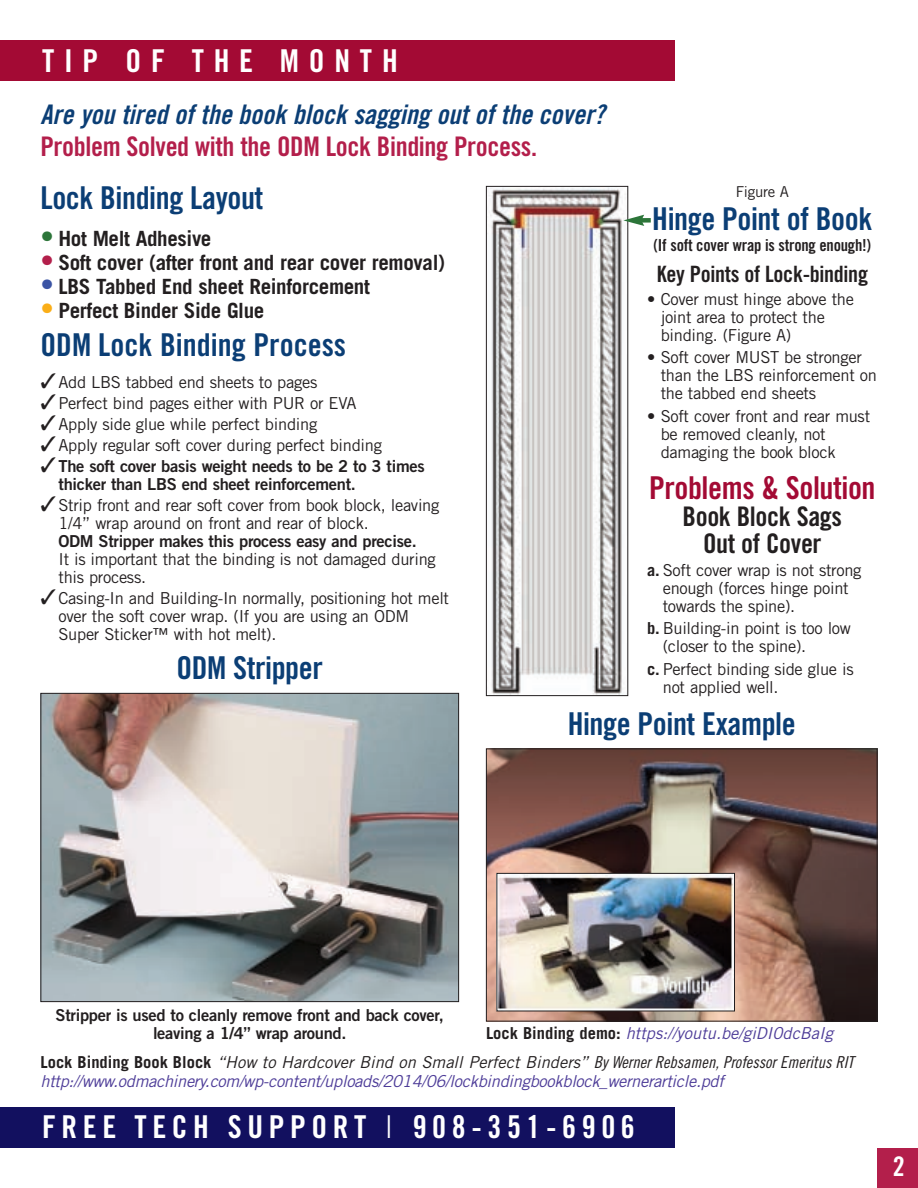
<style>
.page{position:relative;width:918px;height:1188px;background:#fff}
.page>*{position:absolute;margin:0;border:0;box-sizing:border-box;transform-origin:0 0}
.t1{font:31.5px "Trade Gothic Bold Cond Twenty";letter-spacing:-.015em;color:#0b3e75}
.t2{font:31.5px "Trade Gothic Bold Cond Twenty";letter-spacing:.175em;color:#fff}
.t3{font:31.5px "Trade Gothic Bold Cond Twenty";letter-spacing:-.015em;color:#a30a34}
.t4{font:31.5px "Trade Gothic Bold Cond Twenty";letter-spacing:.31em;color:#fff}
.t5{font:27px "Trade Gothic Bold Cond Twenty Obl";color:#0b3e75}
.t6{font:27px "Trade Gothic Bold Cond Twenty";letter-spacing:-.015em;color:#b31f4b}
.t7{font:27px/27px "Trade Gothic Bold Cond Twenty";letter-spacing:-.015em;color:#231f20;text-align:center}
.t8{font:27px "Trade Gothic Bold Cond Twenty";color:#fff}
.t9{font:22.5px "Trade Gothic Bold Cond Twenty";letter-spacing:-.015em;color:#231f20}
.t10{font:700 21px "Trade Gothic";letter-spacing:-.015em;color:#231f20}
.t11{font:16.5px/18px "Trade Gothic";letter-spacing:-.02em;color:#231f20}
.t12{font:italic 16.5px/19.5px "Trade Gothic";letter-spacing:-.02em;color:#4d3c98}
.t13{font:16.5px/18px "Trade Gothic Bold Two";letter-spacing:-.02em;color:#231f20;text-align:center}
.t14{font:italic 16.5px "Trade Gothic";color:#4d3c98}
.t15{font:16.5px "Trade Gothic Bold Cond Twenty";letter-spacing:-.015em;color:#231f20}
.t16{font:15px "Trade Gothic";letter-spacing:-.02em;color:#231f20}
.s1{font-size:27px;color:#2c7539}
.s2{font-size:27px;color:#b31f4b}
.s3{font-size:27px;color:#3b54a4}
.s4{font-size:27px;color:#faae18}
.s5{font-weight:700}
.s6{font-weight:700;font-style:normal;color:#231f20}
.s7{color:#231f20}
.s8{font-family:"Trade Gothic Cond Eighteen Obl";font-style:normal;color:#231f20}
.s9{font-family:"Trade Gothic";font-weight:300}
</style>
<div class="page">
<img style="left:489px;top:188px;width:137px;height:506px">
<div style="left:486px;top:186px;width:142px;height:510px;border:1px solid #231f20"></div>
<img style="left:488px;top:750px;width:388px;height:270px">
<div style="left:486px;top:748px;width:392px;height:274px;border:1px solid #231f20"></div>
<img style="left:42px;top:695px;width:415px;height:305px">
<div style="left:40px;top:693px;width:419px;height:309px;border:1px solid #231f20"></div>
<div style="left:0;top:41px;width:675px;height:40px;background:#a30a34"></div>
<div style="left:878px;top:1148px;width:40px;height:40px;background:#b31f4b"></div>
<div style="left:0;top:1107px;width:675px;height:41px;background:#12105f"></div>
<div style="left:640px;top:218px;width:11px;height:5px;background:#2c7539"></div>
<svg style="left:623px;top:215px;width:21px;height:11px"></svg>
<img style="left:498px;top:875px;width:235px;height:134px">
<div style="left:496px;top:873px;width:239px;height:138px;border:1px solid #231f20"></div>
<h1 class="t4" style="left:42px;top:49px;width:357px">TIP OF THE MONTH</h1>
<h2 class="t5" style="left:40px;top:105px;width:566px">Are you tired of the book block sagging out of the cover?</h2>
<h2 class="t6" style="left:40px;top:137px;width:498px">Problem Solved with the ODM Lock Binding Process.</h2>
<h1 class="t1" style="left:40px;top:186px;width:224px">Lock Binding Layout</h1>
<p class="t10" style="left:40px;top:231px;width:172px"><span class="s1">•</span> Hot Melt Adhesive</p>
<p class="t10" style="left:40px;top:255px;width:406px"><span class="s2">•</span> Soft cover (after front and rear cover removal)</p>
<p class="t10" style="left:40px;top:279px;width:331px"><span class="s3">•</span> LBS Tabbed End sheet Reinforcement</p>
<p class="t10" style="left:40px;top:303px;width:225px"><span class="s4">•</span> Perfect Binder Side Glue</p>
<h1 class="t1" style="left:40px;top:333px;width:307px">ODM Lock Binding Process</h1>
<p class="t11" style="left:40px;top:375px;width:278px">✓Add LBS tabbed end sheets to pages</p>
<p class="t11" style="left:40px;top:396px;width:318px">✓Perfect bind pages either with PUR or EVA</p>
<p class="t11" style="left:40px;top:417px;width:278px">✓Apply side glue while perfect binding</p>
<p class="t11" style="left:40px;top:438px;width:343px">✓Apply regular soft cover during perfect binding</p>
<p class="t13" style="left:58px;top:459px;width:368px;text-align:left;text-indent:-18px">✓The soft cover basis weight needs to be 2 to 3 times thicker than LBS end sheet reinforcement.</p>
<p class="t11" style="left:58px;top:498px;width:382px;text-indent:-18px">✓Strip front and rear soft cover from book block, leaving<br>1/4” wrap around on front and rear of block.</p>
<p class="t13" style="left:58px;top:534px;width:360px">ODM Stripper makes this process easy and precise.</p>
<p class="t11" style="left:58px;top:552px;width:379px">It is important that the binding is not damaged during this process.</p>
<p class="t11" style="left:58px;top:591px;width:392px;text-indent:-18px">✓Casing-In and Building-In normally, positioning hot melt over the soft cover wrap. (If you are using an ODM<br>Super Sticker™ with hot melt).</p>
<h1 class="t1" style="left:177px;top:657px;width:148px">ODM Stripper</h1>
<p class="t16" style="left:736px;top:186px;width:55px">Figure A</p>
<h1 class="t1" style="left:652px;top:207px;width:222px">Hinge Point of Book</h1>
<p class="t15" style="left:654px;top:239px;width:219px">(If soft cover wrap is strong enough!)</p>
<h3 class="t9" style="left:657px;top:266px;width:213px">Key Points of Lock-binding</h3>
<p class="t11" style="left:661px;top:291px;width:195px;text-indent:-13px">• Cover must hinge above the joint area to protect the binding. (Figure A)</p>
<p class="t11" style="left:661px;top:350px;width:218px;text-indent:-13px">• Soft cover MUST be stronger than the LBS reinforcement on the tabbed end sheets</p>
<p class="t11" style="left:661px;top:409px;width:211px;text-indent:-13px">• Soft cover front and rear must be removed cleanly, not damaging the book block</p>
<h1 class="t3" style="left:649px;top:476px;width:228px">Problems &amp; Solution</h1>
<h2 class="t7" style="left:683px;top:505px;width:161px">Book Block Sags<br>Out of Cover</h2>
<p class="t11" style="left:663px;top:562px;width:200px;text-indent:-16px"><span class="s5">a.</span> Soft cover wrap is not strong enough (forces hinge point towards the spine).</p>
<p class="t11" style="left:663px;top:621px;width:190px;text-indent:-16px"><span class="s5">b.</span> Building-in point is too low (closer to the spine).</p>
<p class="t11" style="left:663px;top:661px;width:192px;text-indent:-16px"><span class="s5">c.</span> Perfect binding side glue is not applied well.</p>
<h1 class="t1" style="left:568px;top:712px;width:230px">Hinge Point Example</h1>
<p class="t13" style="left:56px;top:1008px;width:390px">Stripper is used to cleanly remove front and back cover, leaving a 1/4” wrap around.</p>
<p class="t14" style="left:486px;top:1027px;width:348px"><span class="s6">Lock Binding demo:</span> https://youtu.be/giDI0dcBaIg</p>
<p class="t12" style="left:40px;top:1054px;width:815px"><span class="s6">Lock Binding Book Block</span> <span class="s7">“How to Hardcover Bind on Small Perfect Binders”</span> <span class="s8">By Werner Rebsamen, Professor Emeritus RIT </span>http://www.odmachinery.com/wp-content/uploads/2014/06/lockbindingbookblock_wernerarticle.pdf</p>
<h1 class="t2" style="left:42px;top:1115px;width:594px">FREE TECH SUPPORT <span class="s9">l</span> 908-351-6906</h1>
<h2 class="t8" style="left:893px;top:1157px;width:13px">2</h2>
</div>
